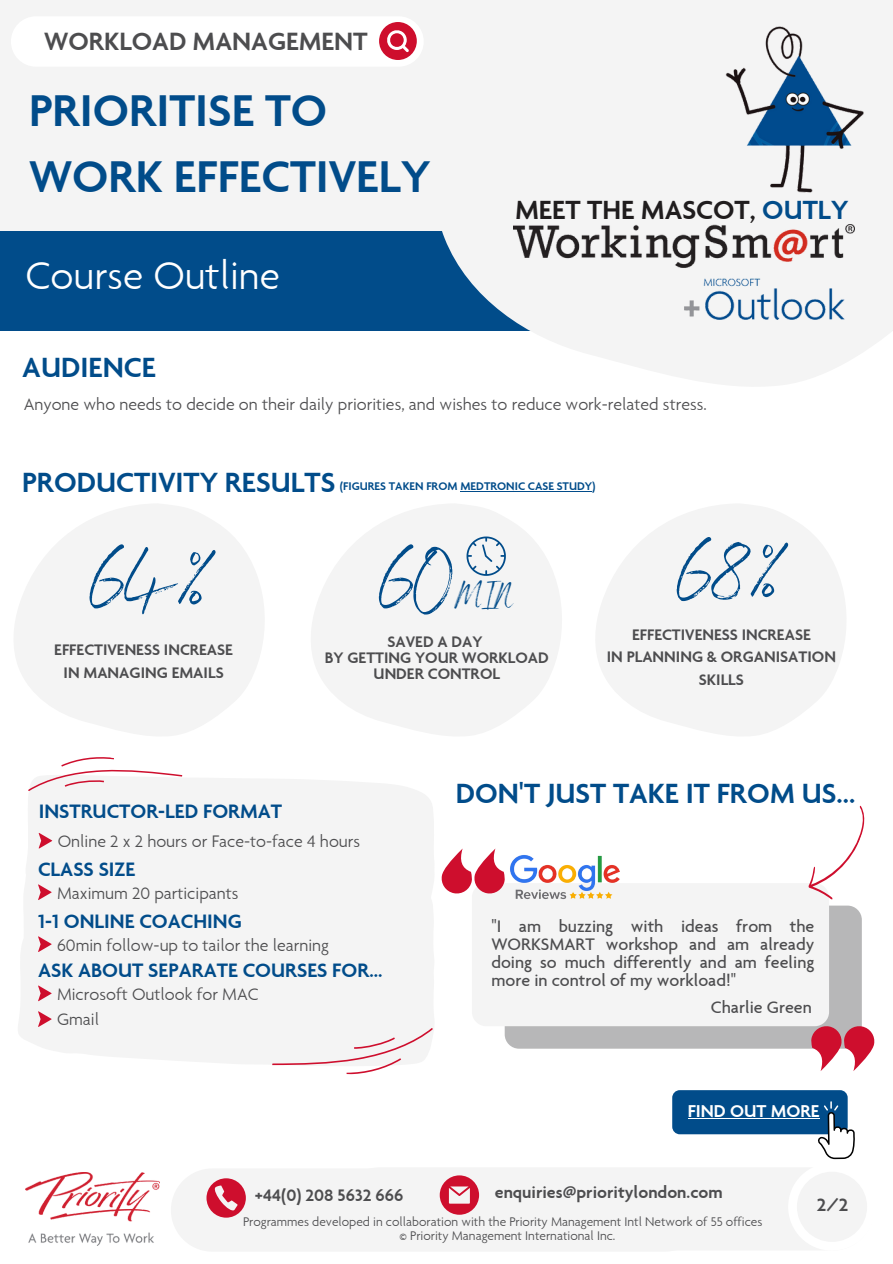
<style>
.page{position:relative;width:893px;height:1264px;background:#fff}
.page>*{position:absolute;margin:0;border:0;box-sizing:border-box;transform-origin:0 0}
.t1{font:82.5px "Benedict";color:#014c8a}
.t2{font:600 48px/66.3px "Priority Sans";color:#014c8a}
.t3{font:300 41.85px "Priority Sans";color:#fff}
.t4{font:37.5px "Benedict";color:#014c8a}
.t5{font:600 30px "Priority Sans";color:#014c8a}
.t6{font:600 28.35px "Priority Sans";color:#201d1e}
.t7{font:600 27px "Priority Sans";color:#4d4d4f}
.t8{font:600 21px "Priority Sans";color:#014c8a}
.t9{font:600 19.5px "Priority Sans";color:#4d4d4f}
.t10{font:600 18.45px "Priority Sans";color:#fff}
.t11{font:300 18px "Priority Sans";color:#4d4d4f}
.t12{font:18px/18px "Priority Sans";color:#4d4d4f;text-align:justify}
.t13{font:600 18px "Priority Sans";color:#4d4d4f}
.t14{font:600 16.5px/15.8px "Priority Sans";color:#4d4d4f;text-align:center}
.t15{font:300 13.5px "Priority Sans";color:#4d4d4f}
.t16{font:600 12px "Priority Sans";color:#014c8a}
.s1{color:#014c8a}
</style>
<div class="page">
<div style="left:0;top:0;width:892px;height:280px;background:#f4f4f4"></div>
<div style="left:0;top:232px;width:892px;height:99px;background:#014c8a"></div>
<div style="left:427px;top:0;width:465px;height:393px;background:#f4f4f4"></div>
<div style="left:11px;top:16px;width:412px;height:51px;background:#fff;border-radius:25px"></div>
<div style="left:379px;top:22px;width:38px;height:38px;background:#ce0e2d;border-radius:50%"></div>
<svg style="left:387px;top:30px;width:22px;height:22px"></svg>
<svg style="left:311px;top:504px;width:251px;height:232px;fill:#f4f4f4"></svg>
<svg style="left:466px;top:536px;width:40px;height:40px"></svg>
<img style="left:514px;top:225px;width:340px;height:94px">
<div style="left:672px;top:1090px;width:175px;height:44px;background:#014c8a;border-radius:8px"></div>
<svg style="left:596px;top:504px;width:250px;height:232px;fill:#f4f4f4"></svg>
<svg style="left:14px;top:504px;width:250px;height:232px;fill:#f4f4f4"></svg>
<img style="left:725px;top:26px;width:139px;height:167px">
<hr style="left:460px;top:491px;width:132px;height:1px;background:#014c8a">
<svg style="left:183px;top:778px;width:208px;height:7px"></svg>
<div style="left:26px;top:785px;width:408px;height:86px;background:#f4f4f4"></div>
<div style="left:24px;top:871px;width:410px;height:60px;background:#f4f4f4"></div>
<div style="left:18px;top:931px;width:416px;height:133px;background:#f4f4f4"></div>
<svg style="left:272px;top:1011px;width:161px;height:64px"></svg>
<svg style="left:28px;top:757px;width:155px;height:67px"></svg>
<svg style="left:39px;top:832px;width:13px;height:16px"></svg>
<svg style="left:38px;top:884px;width:14px;height:16px"></svg>
<svg style="left:38px;top:936px;width:14px;height:16px"></svg>
<svg style="left:38px;top:985px;width:14px;height:16px"></svg>
<svg style="left:38px;top:1011px;width:14px;height:15px"></svg>
<div style="left:504px;top:905px;width:357px;height:143px;background:#b7b7b8;border-radius:14px"></div>
<div style="left:472px;top:883px;width:357px;height:143px;background:#f4f4f4;border-radius:14px"></div>
<svg style="left:811px;top:1024px;width:64px;height:47px"></svg>
<svg style="left:441px;top:848px;width:59px;height:46px"></svg>
<img style="left:500px;top:855px;width:120px;height:45px">
<svg style="left:808px;top:805px;width:57px;height:95px"></svg>
<img style="left:25px;top:1172px;width:134px;height:73px">
<svg style="left:171px;top:1101px;width:696px;height:150px"></svg>
<p class="t7" style="left:44px;top:30px;width:325px">WORKLOAD MANAGEMENT</p>
<p class="t2" style="left:29px;top:83px;width:402px">PRIORITISE TO<br>WORK EFFECTIVELY</p>
<p class="t3" style="left:25px;top:259px;width:256px">Course Outline</p>
<p class="t5" style="left:22px;top:355px;width:135px">AUDIENCE</p>
<p class="t6" style="left:515px;top:198px;width:335px">MEET THE MASCOT, <span class="s1">OUTLY</span></p>
<p class="t11" style="left:24px;top:397px;width:684px">Anyone who needs to decide on their daily priorities, and wishes to reduce work-related stress.</p>
<p class="t5" style="left:22px;top:470px;width:314px">PRODUCTIVITY RESULTS</p>
<p class="t16" style="left:340px;top:481px;width:257px">(FIGURES TAKEN FROM MEDTRONIC CASE STUDY)</p>
<p class="t1" style="left:89px;top:529px;width:128px">64%</p>
<p class="t14" style="left:54px;top:644px;width:180px">EFFECTIVENESS INCREASE</p>
<p class="t14" style="left:64px;top:666px;width:162px">IN MANAGING EMAILS</p>
<p class="t1" style="left:378px;top:529px;width:76px">6O</p>
<p class="t4" style="left:454px;top:571px;width:60px">MIN</p>
<p class="t14" style="left:387px;top:635px;width:96px">SAVED A DAY</p>
<p class="t14" style="left:325px;top:651px;width:225px">BY GETTING YOUR WORKLOAD<br>UNDER CONTROL</p>
<p class="t1" style="left:676px;top:522px;width:113px">68%</p>
<p class="t14" style="left:632px;top:628px;width:180px">EFFECTIVENESS INCREASE</p>
<p class="t14" style="left:606px;top:647px;width:230px;line-height:22.5px">IN PLANNING &amp; ORGANISATION<br>SKILLS</p>
<p class="t8" style="left:39px;top:802px;width:245px">INSTRUCTOR-LED FORMAT</p>
<p class="t11" style="left:58px;top:834px;width:304px">Online 2 x 2 hours or Face-to-face 4 hours</p>
<p class="t11" style="left:57px;top:886px;width:183px">Maximum 20 participants</p>
<p class="t11" style="left:57px;top:937px;width:273px">60min follow-up to tailor the learning</p>
<p class="t11" style="left:57px;top:987px;width:203px">Microsoft Outlook for MAC</p>
<p class="t11" style="left:57px;top:1011px;width:44px">Gmail</p>
<p class="t8" style="left:38px;top:861px;width:99px">CLASS SIZE</p>
<p class="t8" style="left:38px;top:912px;width:205px">1-1 ONLINE COACHING</p>
<p class="t8" style="left:38px;top:962px;width:346px">ASK ABOUT SEPARATE COURSES FOR...</p>
<p class="t5" style="left:455px;top:782px;width:401px">DON'T JUST TAKE IT FROM US...</p>
<p class="t12" style="left:491px;top:918px;width:324px">"I am buzzing with ideas from the WORKSMART workshop and am already doing so much differently and am feeling more in control of my workload!"</p>
<p class="t12" style="left:710px;top:1000px;width:102px">Charlie Green</p>
<p class="t10" style="left:687px;top:1104px;width:133px">FIND OUT MORE</p>
<p class="t13" style="left:255px;top:1188px;width:150px">+44(0) 208 5632 666</p>
<p class="t13" style="left:495px;top:1185px;width:229px">enquiries@prioritylondon.com</p>
<p class="t15" style="left:243px;top:1216px;width:521px">Programmes developed in collaboration with the Priority Management Intl Network of 55 offices</p>
<p class="t15" style="left:399px;top:1229px;width:217px">© Priority Management International Inc.</p>
<p class="t9" style="left:816px;top:1196px;width:33px">2/2</p>
</div>
